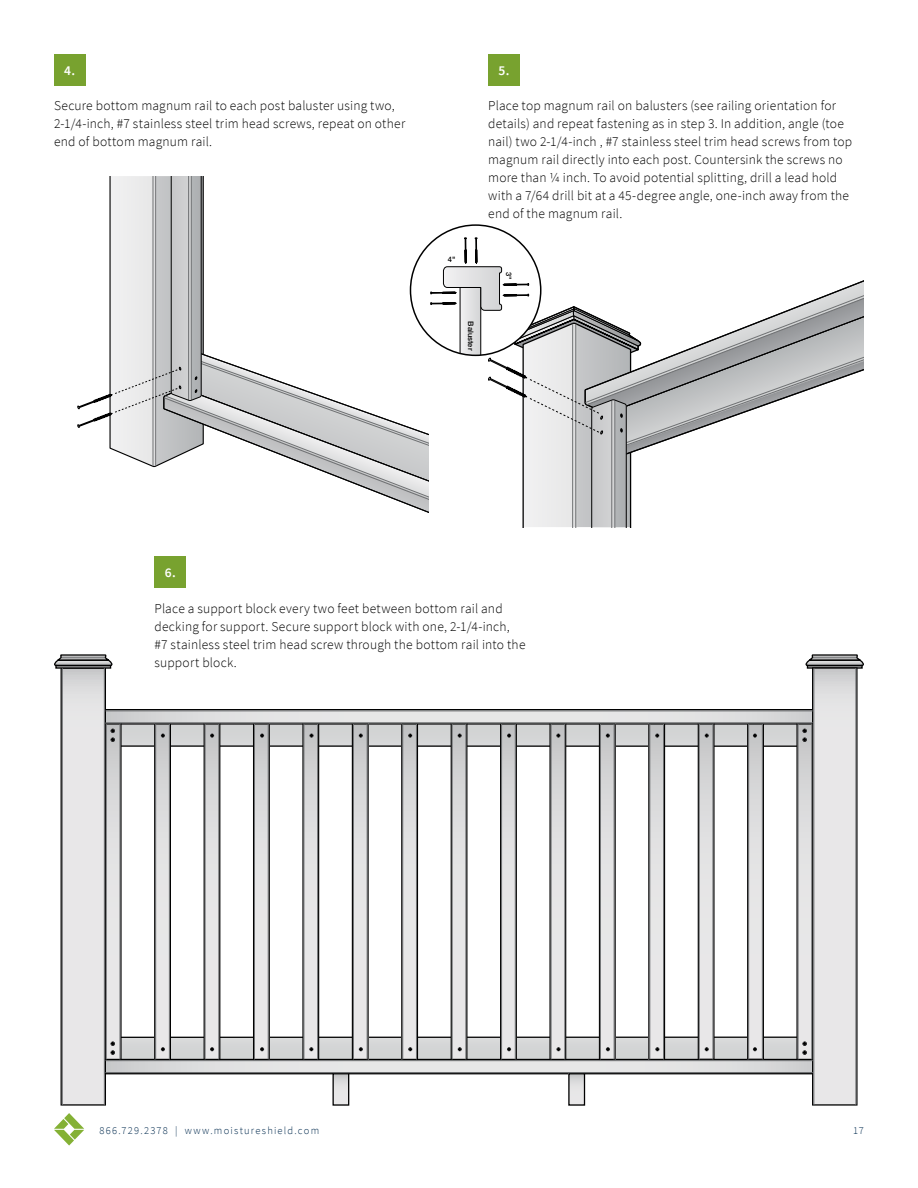
<style>
.page{position:relative;width:918px;height:1188px;background:#fff}
.page>*{position:absolute;margin:0;border:0;box-sizing:border-box;transform-origin:0 0}
.t1{font:300 13.5px/18px "Source Sans Pro";letter-spacing:.015em;color:#000}
.t2{font:600 13.5px "Source Sans Pro";color:#fff}
.t3{font:300 10.5px "Source Sans Pro";letter-spacing:.115em;color:#002a4e}
.t4{font:500 7.5px "Helvetica Neue";color:#010101}
</style>
<div class="page">
<svg style="left:54px;top:1113px;width:30px;height:33px"></svg>
<div style="left:54px;top:55px;width:32px;height:31px;background:#78a22f"></div>
<div style="left:488px;top:55px;width:32px;height:31px;background:#78a22f"></div>
<div style="left:154px;top:557px;width:32px;height:31px;background:#78a22f"></div>
<div style="left:97px;top:712px;width:726px;height:34px;background:#d3d4d5"></div>
<div style="left:97px;top:712px;width:727px;height:35px;border:1px solid #010101"></div>
<svg style="left:107px;top:712px;width:705px;height:10px"></svg>
<div style="left:105px;top:709px;width:717px;height:16px;border:1px solid #010101"></div>
<svg style="left:122px;top:1039px;width:674px;height:20px;background:#d0d2d2"></svg>
<div style="left:97px;top:1037px;width:702px;height:35px;border:1px solid #010101"></div>
<svg style="left:63px;top:669px;width:41px;height:435px;background:#e6e5e6"></svg>
<div style="left:61px;top:667px;width:45px;height:439px;border:1px solid #010101"></div>
<svg style="left:107px;top:1061px;width:705px;height:11px;background:#dfdfe0"></svg>
<div style="left:105px;top:1059px;width:714px;height:15px;border:1px solid #010101"></div>
<svg style="left:334px;top:1075px;width:13px;height:29px"></svg>
<div style="left:332px;top:1073px;width:17px;height:33px;border:1px solid #010101"></div>
<svg style="left:570px;top:1075px;width:13px;height:29px"></svg>
<div style="left:568px;top:1073px;width:17px;height:33px;border:1px solid #010101"></div>
<svg style="left:107px;top:725px;width:13px;height:333px;background:#dadadb"></svg>
<div style="left:105px;top:723px;width:17px;height:337px;border:1px solid #010101"></div>
<svg style="left:156px;top:725px;width:13px;height:333px;background:#dddcdd"></svg>
<div style="left:154px;top:723px;width:17px;height:337px;border:1px solid #010101"></div>
<div style="left:204px;top:724px;width:16px;height:335px;background:linear-gradient(to bottom,#cfd0d1,#f0eff0)"></div>
<div style="left:204px;top:723px;width:16px;height:337px;border:1px solid #010101"></div>
<svg style="left:255px;top:725px;width:13px;height:333px;background:#dddcdd"></svg>
<div style="left:253px;top:723px;width:17px;height:337px;border:1px solid #010101"></div>
<svg style="left:305px;top:725px;width:12px;height:333px;background:#dededf"></svg>
<div style="left:302px;top:723px;width:17px;height:337px;border:1px solid #010101"></div>
<svg style="left:354px;top:725px;width:13px;height:333px;background:#dcdcdd"></svg>
<div style="left:352px;top:723px;width:17px;height:337px;border:1px solid #010101"></div>
<svg style="left:403px;top:725px;width:13px;height:333px;background:#dcdcdd"></svg>
<div style="left:401px;top:723px;width:17px;height:337px;border:1px solid #010101"></div>
<div style="left:451px;top:724px;width:16px;height:335px;background:linear-gradient(to bottom,#cececf,#f1f0f1)"></div>
<div style="left:451px;top:723px;width:16px;height:337px;border:1px solid #010101"></div>
<svg style="left:502px;top:725px;width:13px;height:333px;background:#dddcdd"></svg>
<div style="left:500px;top:723px;width:17px;height:337px;border:1px solid #010101"></div>
<svg style="left:552px;top:725px;width:12px;height:333px;background:#dededf"></svg>
<div style="left:549px;top:723px;width:17px;height:337px;border:1px solid #010101"></div>
<svg style="left:601px;top:725px;width:13px;height:333px;background:#dcdcdd"></svg>
<div style="left:599px;top:723px;width:17px;height:337px;border:1px solid #010101"></div>
<svg style="left:650px;top:725px;width:13px;height:333px;background:#dbdbdc"></svg>
<div style="left:648px;top:723px;width:17px;height:337px;border:1px solid #010101"></div>
<svg style="left:700px;top:725px;width:13px;height:333px;background:#d9d9da"></svg>
<div style="left:698px;top:723px;width:17px;height:337px;border:1px solid #010101"></div>
<svg style="left:749px;top:725px;width:13px;height:333px;background:#dddcdd"></svg>
<div style="left:747px;top:723px;width:17px;height:337px;border:1px solid #010101"></div>
<div style="left:797px;top:724px;width:16px;height:335px;background:linear-gradient(to bottom,#d0d0d1,#efeeef)"></div>
<svg style="left:54px;top:654px;width:59px;height:15px"></svg>
<hr style="left:56px;top:665px;width:55px;height:1px;background:#010101">
<svg style="left:805px;top:654px;width:59px;height:15px"></svg>
<hr style="left:807px;top:665px;width:55px;height:1px;background:#010101">
<svg style="left:815px;top:669px;width:41px;height:435px;background:#e4e4e5"></svg>
<div style="left:812px;top:667px;width:46px;height:439px;border:1px solid #010101"></div>
<svg style="left:111px;top:729px;width:4px;height:13px"></svg>
<svg style="left:111px;top:1042px;width:4px;height:12px"></svg>
<svg style="left:161px;top:734px;width:4px;height:3px"></svg>
<svg style="left:803px;top:729px;width:4px;height:13px"></svg>
<svg style="left:803px;top:1042px;width:4px;height:12px"></svg>
<hr style="left:106px;top:724px;width:1px;height:335px;background:#6e7072">
<hr style="left:120px;top:724px;width:1px;height:335px;background:#6e7072">
<hr style="left:155px;top:724px;width:1px;height:335px;background:#6e7072">
<hr style="left:169px;top:724px;width:1px;height:335px;background:#6e7072">
<hr style="left:205px;top:724px;width:1px;height:335px;background:#6e7072">
<hr style="left:218px;top:724px;width:1px;height:335px;background:#6e7072">
<hr style="left:254px;top:724px;width:1px;height:335px;background:#6e7072">
<hr style="left:268px;top:724px;width:1px;height:335px;background:#6e7072">
<hr style="left:304px;top:724px;width:1px;height:335px;background:#6e7072">
<hr style="left:317px;top:724px;width:1px;height:335px;background:#6e7072">
<hr style="left:353px;top:724px;width:1px;height:335px;background:#6e7072">
<hr style="left:367px;top:724px;width:1px;height:335px;background:#6e7072">
<hr style="left:402px;top:724px;width:1px;height:335px;background:#6e7072">
<hr style="left:416px;top:724px;width:1px;height:335px;background:#6e7072">
<hr style="left:452px;top:724px;width:1px;height:335px;background:#6e7072">
<hr style="left:466px;top:724px;width:1px;height:335px;background:#6e7072">
<hr style="left:501px;top:724px;width:1px;height:335px;background:#6e7072">
<hr style="left:515px;top:724px;width:1px;height:335px;background:#6e7072">
<hr style="left:551px;top:724px;width:1px;height:335px;background:#6e7072">
<hr style="left:564px;top:724px;width:1px;height:335px;background:#6e7072">
<hr style="left:600px;top:724px;width:1px;height:335px;background:#6e7072">
<hr style="left:614px;top:724px;width:1px;height:335px;background:#6e7072">
<hr style="left:649px;top:724px;width:1px;height:335px;background:#6e7072">
<hr style="left:663px;top:724px;width:1px;height:335px;background:#6e7072">
<hr style="left:699px;top:724px;width:1px;height:335px;background:#6e7072">
<hr style="left:713px;top:724px;width:1px;height:335px;background:#6e7072">
<hr style="left:748px;top:724px;width:1px;height:335px;background:#6e7072">
<hr style="left:762px;top:724px;width:1px;height:335px;background:#6e7072">
<hr style="left:798px;top:724px;width:1px;height:335px;background:#6e7072">
<hr style="left:811px;top:724px;width:1px;height:335px;background:#6e7072">
<hr style="left:62px;top:668px;width:1px;height:437px;background:#6e7072">
<hr style="left:104px;top:668px;width:1px;height:437px;background:#6e7072">
<hr style="left:105px;top:711px;width:708px;height:1px;background:#6e7072">
<hr style="left:105px;top:722px;width:708px;height:1px;background:#6e7072">
<hr style="left:105px;top:1060px;width:708px;height:1px;background:#6e7072">
<hr style="left:105px;top:1072px;width:708px;height:1px;background:#6e7072">
<hr style="left:814px;top:668px;width:1px;height:437px;background:#6e7072">
<hr style="left:856px;top:668px;width:1px;height:437px;background:#6e7072">
<svg style="left:161px;top:1048px;width:4px;height:3px"></svg>
<svg style="left:210px;top:1048px;width:4px;height:3px"></svg>
<svg style="left:260px;top:1048px;width:4px;height:3px"></svg>
<svg style="left:359px;top:1048px;width:4px;height:3px"></svg>
<svg style="left:458px;top:1048px;width:4px;height:3px"></svg>
<svg style="left:507px;top:1048px;width:4px;height:3px"></svg>
<svg style="left:606px;top:1048px;width:4px;height:3px"></svg>
<svg style="left:210px;top:734px;width:4px;height:3px"></svg>
<svg style="left:260px;top:734px;width:4px;height:3px"></svg>
<svg style="left:359px;top:734px;width:4px;height:3px"></svg>
<svg style="left:408px;top:734px;width:4px;height:3px"></svg>
<svg style="left:507px;top:734px;width:4px;height:3px"></svg>
<svg style="left:606px;top:734px;width:4px;height:3px"></svg>
<svg style="left:753px;top:1048px;width:4px;height:3px"></svg>
<svg style="left:753px;top:734px;width:4px;height:3px"></svg>
<svg style="left:77px;top:176px;width:787px;height:351px"></svg>
<p class="t2" style="left:64px;top:62px;width:13px">4.</p>
<p class="t2" style="left:498px;top:62px;width:13px">5.</p>
<p class="t1" style="left:54px;top:96px;width:353px">Secure bottom magnum rail to each post baluster using two,<br>2-1/4-inch, #7 stainless steel trim head screws, repeat on other end of bottom magnum rail.</p>
<p class="t4" style="left:448px;top:255px;width:9px">4"</p>
<p class="t1" style="left:488px;top:96px;width:365px">Place top magnum rail on balusters (see railing orientation for details) and repeat fastening as in step 3. In addition, angle (toe nail) two 2-1/4-inch , #7 stainless steel trim head screws from top magnum rail directly into each post. Countersink the screws no more than ¼ inch. To avoid potential splitting, drill a lead hold with a 7/64 drill bit at a 45-degree angle, one-inch away from the end of the magnum rail.</p>
<p class="t4" style="left:513px;top:272px;width:9px;rotate:90deg">3"</p>
<p class="t4" style="left:475px;top:321px;width:30px;rotate:90deg">Baluster</p>
<p class="t2" style="left:165px;top:564px;width:13px">6.</p>
<p class="t1" style="left:154px;top:600px;width:373px">Place a support block every two feet between bottom rail and decking for support. Secure support block with one, 2-1/4-inch, #7 stainless steel trim head screw through the bottom rail into the support block.</p>
<p class="t3" style="left:99px;top:1124px;width:221px">866.729.2378 | www.moistureshield.com</p>
<p class="t3" style="left:853px;top:1124px;width:12px">17</p>
</div>
